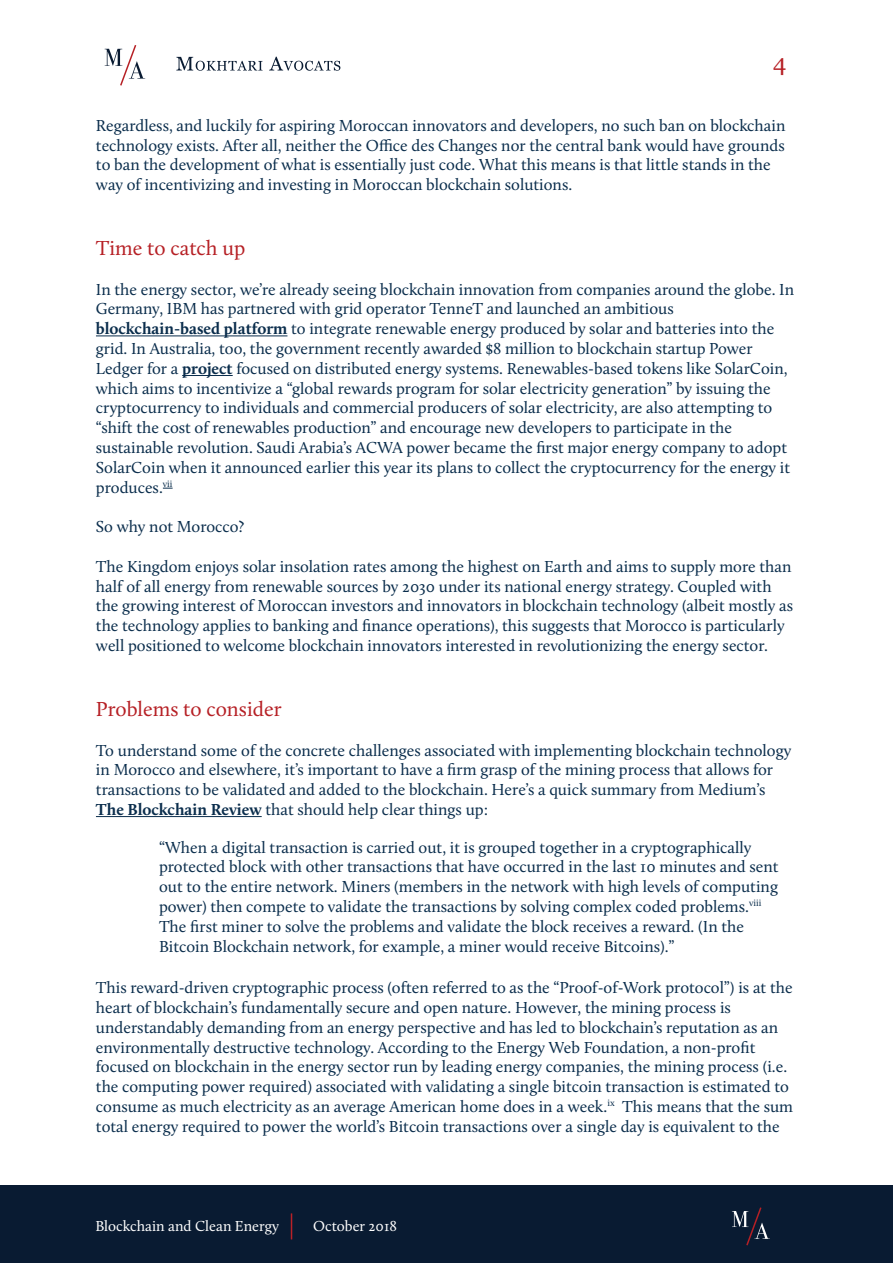
<style>
.page{position:relative;width:893px;height:1263px;background:#fff}
.page>*{position:absolute;margin:0;border:0;box-sizing:border-box;transform-origin:0 0}
.t1{font:23.55px "Georgia";color:#b62025}
.t2{font:21px "Calluna";color:#b62025}
.t3{font:16.5px/19.8px "Calluna";color:#0a2d4c}
.t4{font:15px "Calluna";color:#fff}
.s1{font-weight:700}
</style>
<div class="page">
<div style="left:0;top:1185px;width:893px;height:78px;background:#091b32"></div>
<svg style="left:176px;top:57px;width:87px;height:14px"></svg>
<svg style="left:269px;top:57px;width:71px;height:14px"></svg>
<svg style="left:105px;top:45px;width:40px;height:41px"></svg>
<hr style="left:96px;top:335px;width:191px;height:1px;background:#0a2d4c">
<hr style="left:182px;top:375px;width:51px;height:1px;background:#0a2d4c">
<hr style="left:96px;top:816px;width:166px;height:1px;background:#0a2d4c">
<svg style="left:291px;top:1213px;width:1px;height:26px"></svg>
<svg style="left:732px;top:1207px;width:38px;height:39px"></svg>
<h1 class="t1" style="left:773px;top:50px;width:15px">4</h1>
<p class="t3" style="left:96px;top:115px;width:691px">Regardless, and luckily for aspiring Moroccan innovators and developers, no such ban on blockchain technology exists. After all, neither the Office des Changes nor the central bank would have grounds to ban the development of what is essentially just code. What this means is that little stands in the way of incentivizing and investing in Moroccan blockchain solutions.</p>
<p class="t2" style="left:96px;top:235px;width:151px">Time to catch up</p>
<p class="t3" style="left:96px;top:279px;width:700px">In the energy sector, we’re already seeing blockchain innovation from companies around the globe. In Germany, IBM has partnered with grid operator TenneT and launched an ambitious <span class="s1">blockchain-based platform</span> to integrate renewable energy produced by solar and batteries into the grid. In Australia, too, the government recently awarded $8 million to blockchain startup Power Ledger for a <span class="s1">project</span> focused on distributed energy systems. Renewables-based tokens like SolarCoin, which aims to incentivize a “global rewards program for solar electricity generation” by issuing the cryptocurrency to individuals and commercial producers of solar electricity, are also attempting to “shift the cost of renewables production” and encourage new developers to participate in the sustainable revolution. Saudi Arabia’s ACWA power became the first major energy company to adopt SolarCoin when it announced earlier this year its plans to collect the cryptocurrency for the energy it produces.<sup>vii</sup></p>
<p class="t3" style="left:96px;top:517px;width:150px">So why not Morocco?</p>
<p class="t3" style="left:96px;top:556px;width:699px">The Kingdom enjoys solar insolation rates among the highest on Earth and aims to supply more than half of all energy from renewable sources by 2030 under its national energy strategy. Coupled with the growing interest of Moroccan investors and innovators in blockchain technology (albeit mostly as the technology applies to banking and finance operations), this suggests that Morocco is particularly well positioned to welcome blockchain innovators interested in revolutionizing the energy sector.</p>
<p class="t2" style="left:96px;top:696px;width:187px">Problems to consider</p>
<p class="t3" style="left:96px;top:740px;width:697px">To understand some of the concrete challenges associated with implementing blockchain technology in Morocco and elsewhere, it’s important to have a firm grasp of the mining process that allows for transactions to be validated and added to the blockchain. Here’s a quick summary from Medium’s <span class="s1">The Blockchain Review</span> that should help clear things up:</p>
<p class="t3" style="left:159px;top:837px;width:621px">“When a digital transaction is carried out, it is grouped together in a cryptographically protected block with other transactions that have occurred in the last 10 minutes and sent out to the entire network. Miners (members in the network with high levels of computing power) then compete to validate the transactions by solving complex coded problems.<sup>viii </sup>The first miner to solve the problems and validate the block receives a reward. (In the Bitcoin Blockchain network, for example, a miner would receive Bitcoins).”</p>
<p class="t3" style="left:96px;top:977px;width:699px">This reward-driven cryptographic process (often referred to as the “Proof-of-Work protocol”) is at the heart of blockchain’s fundamentally secure and open nature. However, the mining process is understandably demanding from an energy perspective and has led to blockchain’s reputation as an environmentally destructive technology. According to the Energy Web Foundation, a non-profit focused on blockchain in the energy sector run by leading energy companies, the mining process (i.e. the computing power required) associated with validating a single bitcoin transaction is estimated to consume as much electricity as an average American home does in a week.<sup>ix</sup> This means that the sum total energy required to power the world’s Bitcoin transactions over a single day is equivalent to the</p>
<p class="t4" style="left:95px;top:1217px;width:185px">Blockchain and Clean Energy</p>
<p class="t4" style="left:313px;top:1217px;width:86px">October 2018</p>
</div>
